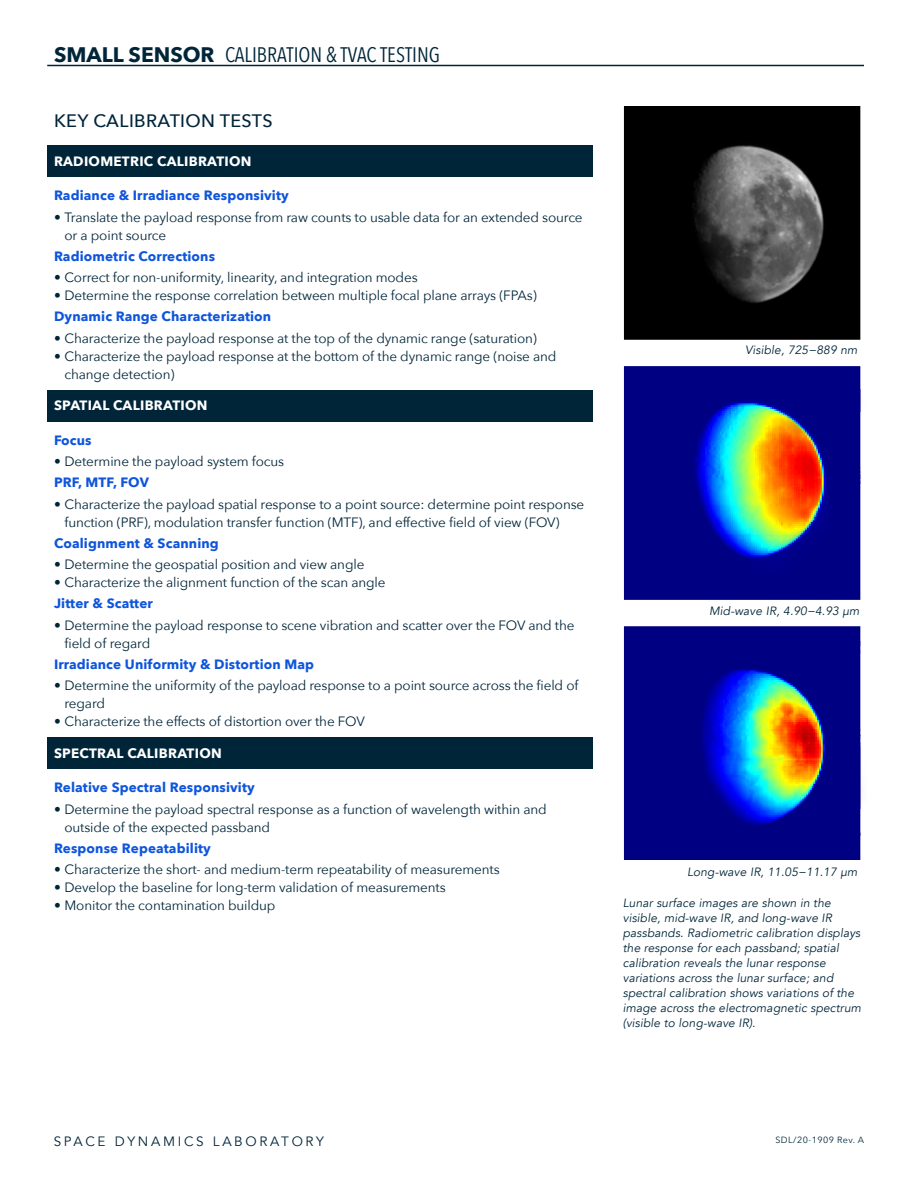
<style>
.page{position:relative;width:918px;height:1188px;background:#fff}
.page>*{position:absolute;margin:0;border:0;box-sizing:border-box;transform-origin:0 0}
._2T1_Title_2nd_page{font:21px "Avenir Next Condensed";color:#002539}
.Header_1__Avenir_Nex{font:500 18px "Avenir Next";letter-spacing:.02em;color:#002539}
.t1{font:13.5px/18px "Avenir Next";letter-spacing:-.01em;color:#002539}
.Header_3__9pt_12pt{font:700 13.5px "Avenir Next";letter-spacing:.01em;color:#0f55dc}
.Header_2_w__bkgd_9pt{font:700 13.5px "Avenir Next";letter-spacing:.02em;color:#fff}
.t2{font:13.5px "Avenir";letter-spacing:.2em;color:#002539}
.Captions__8pt_10pt{font:italic 12px/15px "Avenir";letter-spacing:.01em;color:#002539}
.Document_Number__6pt{font:9px "Avenir Next";letter-spacing:.05em;color:#002539}
.s1{font-family:"Avenir Next";font-weight:700}
</style>
<div class="page">
<div style="left:47px;top:145px;width:546px;height:32px;background:#002539"></div>
<div style="left:47px;top:390px;width:546px;height:32px;background:#002539"></div>
<div style="left:47px;top:737px;width:546px;height:32px;background:#002539"></div>
<img style="left:623px;top:106px;width:238px;height:753px">
<hr style="left:47px;top:65px;width:817px;height:1px;background:#002539">
<p class="_2T1_Title_2nd_page" style="left:54px;top:36px;width:388px"><span class="s1">SMALL SENSOR</span> CALIBRATION &amp; TVAC TESTING</p>
<p class="Header_1__Avenir_Nex" style="left:54px;top:106px;width:220px">KEY CALIBRATION TESTS</p>
<p class="Header_2_w__bkgd_9pt" style="left:54px;top:149px;width:199px">RADIOMETRIC CALIBRATION</p>
<p class="Header_3__9pt_12pt" style="left:54px;top:184px;width:236px">Radiance &amp; Irradiance Responsivity</p>
<p class="t1" style="left:64px;top:207px;width:520px;text-indent:-10px">• Translate the payload response from raw counts to usable data for an extended source or a point source</p>
<p class="Header_3__9pt_12pt" style="left:54px;top:245px;width:163px">Radiometric Corrections</p>
<p class="t1" style="left:54px;top:268px;width:365px">• Correct for non-uniformity, linearity, and integration modes</p>
<p class="t1" style="left:54px;top:286px;width:484px">• Determine the response correlation between multiple focal plane arrays (FPAs)</p>
<p class="Header_3__9pt_12pt" style="left:54px;top:305px;width:219px">Dynamic Range Characterization</p>
<p class="t1" style="left:54px;top:328px;width:484px">• Characterize the payload response at the top of the dynamic range (saturation)</p>
<p class="t1" style="left:64px;top:346px;width:494px;text-indent:-10px">• Characterize the payload response at the bottom of the dynamic range (noise and change detection)</p>
<p class="Header_2_w__bkgd_9pt" style="left:54px;top:394px;width:155px">SPATIAL CALIBRATION</p>
<p class="Header_3__9pt_12pt" style="left:54px;top:429px;width:39px">Focus</p>
<p class="t1" style="left:54px;top:452px;width:232px">• Determine the payload system focus</p>
<p class="Header_3__9pt_12pt" style="left:54px;top:471px;width:96px">PRF, MTF, FOV</p>
<p class="t1" style="left:64px;top:494px;width:521px;text-indent:-10px">• Characterize the payload spatial response to a point source: determine point response function (PRF), modulation transfer function (MTF), and effective field of view (FOV)</p>
<p class="Header_3__9pt_12pt" style="left:54px;top:531px;width:166px">Coalignment &amp; Scanning</p>
<p class="t1" style="left:54px;top:555px;width:312px">• Determine the geospatial position and view angle</p>
<p class="t1" style="left:54px;top:573px;width:333px">• Characterize the alignment function of the scan angle</p>
<p class="Header_3__9pt_12pt" style="left:54px;top:592px;width:100px">Jitter &amp; Scatter</p>
<p class="t1" style="left:64px;top:615px;width:511px;text-indent:-10px">• Determine the payload response to scene vibration and scatter over the FOV and the field of regard</p>
<p class="Header_3__9pt_12pt" style="left:54px;top:652px;width:262px">Irradiance Uniformity &amp; Distortion Map</p>
<p class="t1" style="left:64px;top:676px;width:515px;text-indent:-10px">• Determine the uniformity of the payload response to a point source across the field of regard</p>
<p class="t1" style="left:54px;top:712px;width:312px">• Characterize the effects of distortion over the FOV</p>
<p class="Header_2_w__bkgd_9pt" style="left:54px;top:741px;width:169px">SPECTRAL CALIBRATION</p>
<p class="Header_3__9pt_12pt" style="left:54px;top:776px;width:202px">Relative Spectral Responsivity</p>
<p class="t1" style="left:64px;top:799px;width:484px;text-indent:-10px">• Determine the payload spectral response as a function of wavelength within and outside of the expected passband</p>
<p class="Header_3__9pt_12pt" style="left:54px;top:836px;width:158px">Response Repeatability</p>
<p class="t1" style="left:54px;top:860px;width:447px">• Characterize the short- and medium-term repeatability of measurements</p>
<p class="t1" style="left:54px;top:878px;width:393px">• Develop the baseline for long-term validation of measurements</p>
<p class="t1" style="left:54px;top:896px;width:223px">• Monitor the contamination buildup</p>
<p class="Captions__8pt_10pt" style="left:623px;top:896px;width:240px">Lunar surface images are shown in the visible, mid-wave IR, and long-wave IR passbands. Radiometric calibration displays the response for each passband; spatial calibration reveals the lunar response variations across the lunar surface; and spectral calibration shows variations of the image across the electromagnetic spectrum (visible to long-wave IR).</p>
<p class="Captions__8pt_10pt" style="left:745px;top:343px;width:114px">Visible, 725−889 nm</p>
<p class="Captions__8pt_10pt" style="left:709px;top:604px;width:152px">Mid-wave IR, 4.90−4.93 μm</p>
<p class="Captions__8pt_10pt" style="left:687px;top:864px;width:172px">Long-wave IR, 11.05−11.17 μm</p>
<p class="t2" style="left:54px;top:1133px;width:272px">SPACE DYNAMICS LABORATORY</p>
<p class="Document_Number__6pt" style="left:775px;top:1132px;width:90px">SDL/20-1909 Rev. A</p>
</div>
